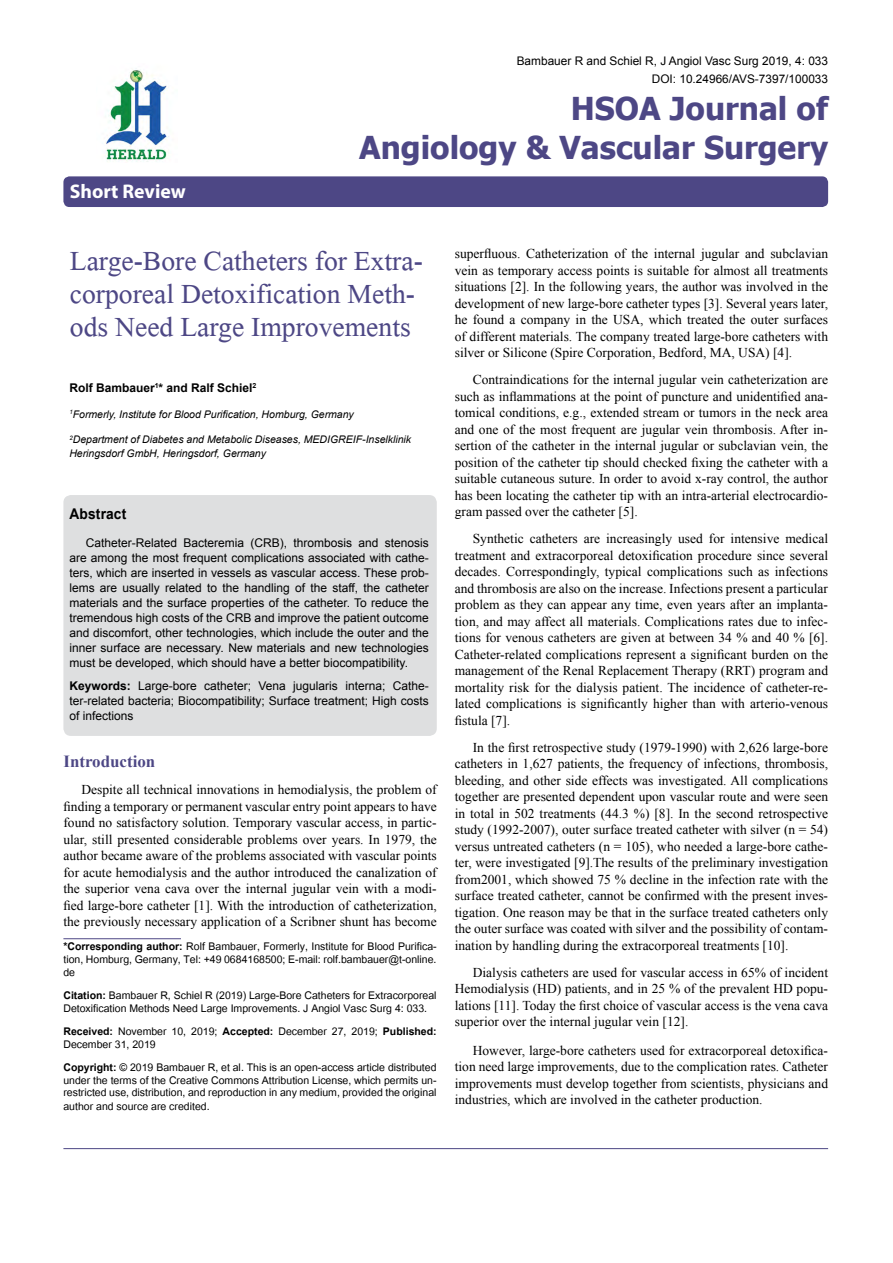
<style>
.page{position:relative;width:893px;height:1263px;background:#fff}
.page>*{position:absolute;margin:0;border:0;box-sizing:border-box;transform-origin:0 0}
.t1{font:41.25px/33px "Microsoft Himalaya";color:#4d4785}
.t2{font:700 31.5px/39px "Tahoma";color:#4d4785;text-align:right}
.t3{font:700 19.8px "Myriad Hebrew";color:#fff}
.t4{font:700 16.95px "Times New Roman";color:#4d4785}
.t5{font:700 14.85px "Arial";letter-spacing:.015em;color:#000;scale:.93 1}
.t6{font:14.7px/13.2px "Utsaah";color:#000;text-align:justify}
.t7{font:13.5px/16.5px "Times New Roman";color:#000;text-align:justify}
.t8{font:12px/15px "Arial";color:#000;text-align:justify}
.t9{font:700 12px "Arial";color:#000}
.t10{font:11.85px/18px "Arial";color:#000;text-align:right}
.t11{font:italic 10.5px/13.5px "Arial";color:#000}
.s1{font-weight:700}
</style>
<div class="page">
<div style="left:63px;top:176px;width:765px;height:31px;background:#4d4785;border-radius:6px"></div>
<hr style="left:63px;top:938px;width:118px;height:1px;background:#4d4785">
<img style="left:105px;top:70px;width:64px;height:92px">
<hr style="left:63px;top:1148px;width:765px;height:1px;background:#4d4785">
<div style="left:63px;top:495px;width:374px;height:241px;background:#dedfe0;border-radius:8px"></div>
<h3 class="t3" style="left:70px;top:180px;width:117px">Short Review</h3>
<p class="t10" style="left:517px;top:52px;width:313px">Bambauer R and Schiel R, J Angiol Vasc Surg 2019, 4: 033<br>DOI: 10.24966/AVS-7397/100033</p>
<h2 class="t2" style="left:359px;top:87px;width:470px">HSOA Journal of<br>Angiology &amp; Vascular Surgery</h2>
<h1 class="t1" style="left:70px;top:239px;width:355px">Large-Bore Catheters for Extra&shy;corporeal Detoxification Meth&shy;ods Need Large Improvements</h1>
<p class="t9" style="left:69px;top:380px;width:189px">Rolf Bambauer<sup>1</sup>* and Ralf Schiel<sup>2</sup></p>
<p class="t11" style="left:69px;top:407px;width:286px"><sup>1</sup>Formerly, Institute for Blood Purification, Homburg, Germany</p>
<p class="t11" style="left:69px;top:433px;width:343px"><sup>2</sup>Department of Diabetes and Metabolic Diseases, MEDIGREIF-Inselklinik<br>Heringsdorf GmbH, Heringsdorf, Germany</p>
<p class="t5" style="left:69px;top:503px;width:63px">Abstract</p>
<p class="t8" style="left:69px;top:535px;width:361px;text-indent:16px">Catheter-Related Bacteremia (CRB), thrombosis and stenosis are among the most frequent complications associated with cathe&shy;ters, which are inserted in vessels as vascular access. These prob&shy;lems are usually related to the handling of the staff, the catheter materials and the surface properties of the catheter. To reduce the tremendous high costs of the CRB and improve the patient outcome and discomfort, other technologies, which include the outer and the inner surface are necessary. New materials and new technologies must be developed, which should have a better biocompatibility.</p>
<p class="t8" style="left:69px;top:678px;width:361px"><span class="s1">Keywords:</span> Large-bore catheter; Vena jugularis interna; Cathe&shy;ter-related bacteria; Biocompatibility; Surface treatment; High costs of infections</p>
<p class="t4" style="left:63px;top:750px;width:93px">Introduction</p>
<p class="t7" style="left:63px;top:781px;width:375px;text-indent:18px">Despite all technical innovations in hemodialysis, the problem of finding a temporary or permanent vascular entry point appears to have found no satisfactory solution. Temporary vascular access, in partic&shy;ular, still presented considerable problems over years. In 1979, the author became aware of the problems associated with vascular points for acute hemodialysis and the author introduced the canalization of the superior vena cava over the internal jugular vein with a modi&shy;fied large-bore catheter [1]. With the introduction of catheterization, the previously necessary application of a Scribner shunt has become</p>
<p class="t6" style="left:63px;top:941px;width:375px"><span class="s1">*Corresponding author:</span> Rolf Bambauer, Formerly, Institute for Blood Purifica&shy;tion, Homburg, Germany, Tel: +49 0684168500; E-mail: rolf.bambauer@t-online. de</p>
<p class="t6" style="left:63px;top:990px;width:375px"><span class="s1">Citation:</span> Bambauer R, Schiel R (2019) Large-Bore Catheters for Extracorporeal<br>Detoxification Methods Need Large Improvements. J Angiol Vasc Surg 4: 033.</p>
<p class="t6" style="left:63px;top:1025px;width:375px"><span class="s1">Received:</span> November 10, 2019; <span class="s1">Accepted:</span> December 27, 2019; <span class="s1">Published:<br></span>December 31, 2019</p>
<p class="t6" style="left:63px;top:1061px;width:375px"><span class="s1">Copyright:</span> © 2019 Bambauer R, et al. This is an open-access article distributed under the terms of the Creative Commons Attribution License, which permits un&shy;restricted use, distribution, and reproduction in any medium, provided the original author and source are credited.</p>
<p class="t7" style="left:455px;top:245px;width:375px">superfluous. Catheterization of the internal jugular and subclavian vein as temporary access points is suitable for almost all treatments situations [2]. In the following years, the author was involved in the development of new large-bore catheter types [3]. Several years later, he found a company in the USA, which treated the outer surfaces of different materials. The company treated large-bore catheters with silver or Silicone (Spire Corporation, Bedford, MA, USA) [4].</p>
<p class="t7" style="left:455px;top:371px;width:375px;text-indent:18px">Contraindications for the internal jugular vein catheterization are such as inflammations at the point of puncture and unidentified ana&shy;tomical conditions, e.g., extended stream or tumors in the neck area and one of the most frequent are jugular vein thrombosis. After in&shy;sertion of the catheter in the internal jugular or subclavian vein, the position of the catheter tip should checked fixing the catheter with a suitable cutaneous suture. In order to avoid x-ray control, the author has been locating the catheter tip with an intra-arterial electrocardio&shy;gram passed over the catheter [5].</p>
<p class="t7" style="left:455px;top:530px;width:375px;text-indent:18px">Synthetic catheters are increasingly used for intensive medical treatment and extracorporeal detoxification procedure since several decades. Correspondingly, typical complications such as infections and thrombosis are also on the increase. Infections present a particular problem as they can appear any time, even years after an implanta&shy;tion, and may affect all materials. Complications rates due to infec&shy;tions for venous catheters are given at between 34 % and 40 % [6].<br>Catheter-related complications represent a significant burden on the management of the Renal Replacement Therapy (RRT) program and mortality risk for the dialysis patient. The incidence of catheter-re&shy;lated complications is significantly higher than with arterio-venous fistula [7].</p>
<p class="t7" style="left:455px;top:739px;width:375px;text-indent:18px">In the first retrospective study (1979-1990) with 2,626 large-bore catheters in 1,627 patients, the frequency of infections, thrombosis, bleeding, and other side effects was investigated. All complications together are presented dependent upon vascular route and were seen in total in 502 treatments (44.3 %) [8]. In the second retrospective study (1992-2007), outer surface treated catheter with silver (n = 54) versus untreated catheters (n = 105), who needed a large-bore cathe&shy;ter, were investigated [9].The results of the preliminary investigation from2001, which showed 75 % decline in the infection rate with the surface treated catheter, cannot be confirmed with the present inves&shy;tigation. One reason may be that in the surface treated catheters only the outer surface was coated with silver and the possibility of contam&shy;ination by handling during the extracorporeal treatments [10].</p>
<p class="t7" style="left:455px;top:964px;width:375px;text-indent:18px">Dialysis catheters are used for vascular access in 65% of incident Hemodialysis (HD) patients, and in 25 % of the prevalent HD popu&shy;lations [11]. Today the first choice of vascular access is the vena cava superior over the internal jugular vein [12].</p>
<p class="t7" style="left:455px;top:1042px;width:375px;text-indent:18px">However, large-bore catheters used for extracorporeal detoxifica&shy;tion need large improvements, due to the complication rates. Catheter improvements must develop together from scientists, physicians and industries, which are involved in the catheter production.</p>
</div>
